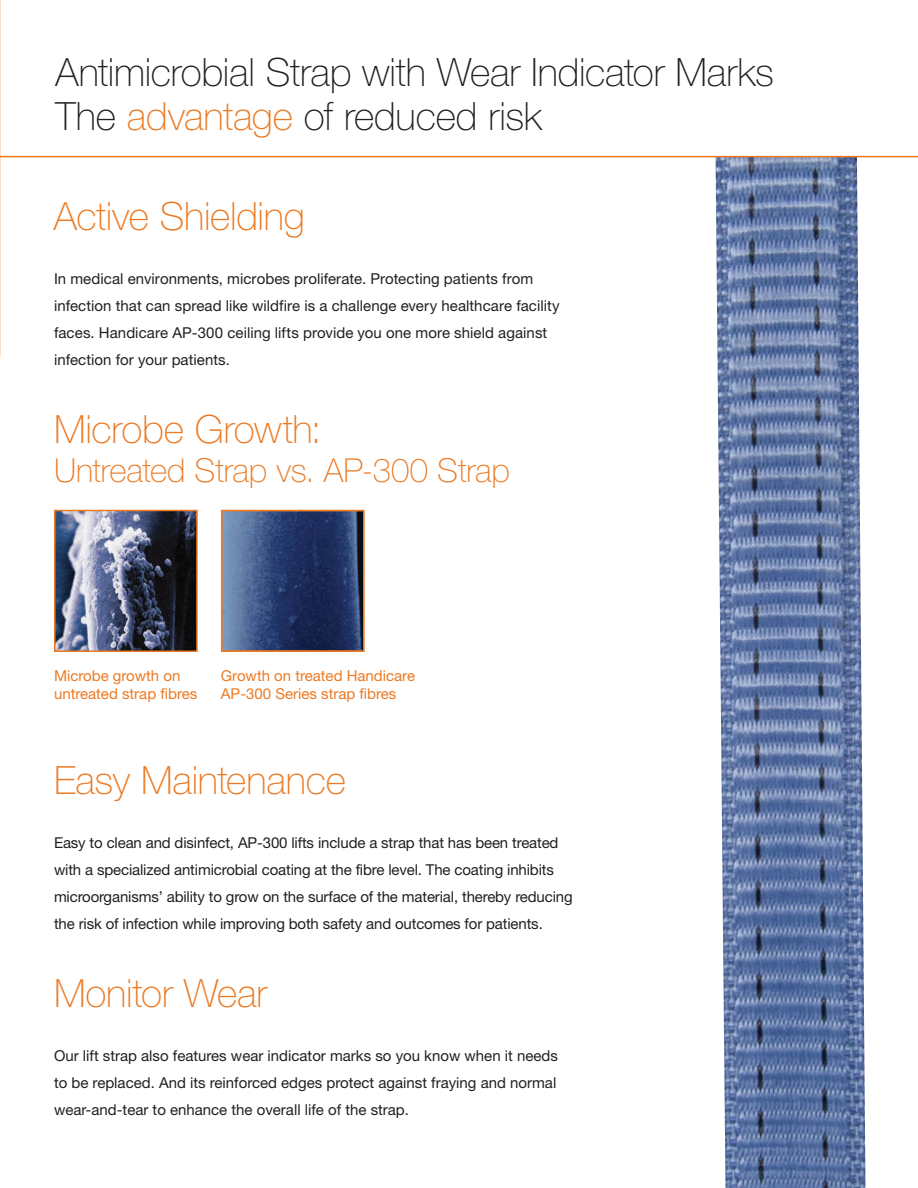
<style>
.page{position:relative;width:918px;height:1188px;background:#fff}
.page>*{position:absolute;margin:0;border:0;box-sizing:border-box;transform-origin:0 0}
.t1{font:100 39px/43.7px "Helvetica Neue";letter-spacing:-.005em;color:#231f20}
.t2{font:100 39px "Helvetica Neue";letter-spacing:-.01em;color:#ec7a23}
.t3{font:100 33px "Helvetica Neue";letter-spacing:-.005em;color:#ec7a23}
.t4{font:15px/27px "Helvetica Neue";letter-spacing:-.01em;color:#231f20}
.t5{font:15px/18px "Helvetica Neue";color:#ec7a23}
.s1{color:#ec7a23}
</style>
<div class="page">
<img style="left:716px;top:157px;width:149px;height:1031px">
<hr style="left:0;top:156px;width:918px;height:1px;background:#ec7a23">
<img style="left:57px;top:513px;width:138px;height:136px">
<div style="left:54px;top:510px;width:144px;height:142px;border:2px solid #ec7a23"></div>
<img style="left:225px;top:514px;width:136px;height:134px">
<div style="left:221px;top:510px;width:144px;height:142px;border:2px solid #ec7a23"></div>
<h1 class="t1" style="left:55px;top:51px;width:720px">Antimicrobial Strap with Wear Indicator Marks<br>The <span class="s1">advantage</span> of reduced risk</h1>
<h1 class="t2" style="left:54px;top:194px;width:252px">Active Shielding</h1>
<p class="t4" style="left:54px;top:265px;width:507px">In medical environments, microbes proliferate. Protecting patients from infection that can spread like wildfire is a challenge every healthcare facility faces. Handicare AP-300 ceiling lifts provide you one more shield against infection for your patients.</p>
<h1 class="t2" style="left:54px;top:407px;width:269px">Microbe Growth:</h1>
<h2 class="t3" style="left:54px;top:452px;width:457px">Untreated Strap vs. AP-300 Strap</h2>
<p class="t5" style="left:54px;top:666px;width:145px">Microbe growth on untreated strap fibres</p>
<p class="t5" style="left:221px;top:666px;width:196px">Growth on treated Handicare<br>AP-300 Series strap fibres</p>
<h1 class="t2" style="left:54px;top:758px;width:294px">Easy Maintenance</h1>
<p class="t4" style="left:54px;top:829px;width:520px">Easy to clean and disinfect, AP-300 lifts include a strap that has been treated with a specialized antimicrobial coating at the fibre level. The coating inhibits microorganisms’ ability to grow on the surface of the material, thereby reducing the risk of infection while improving both safety and outcomes for patients.</p>
<h1 class="t2" style="left:54px;top:971px;width:215px">Monitor Wear</h1>
<p class="t4" style="left:54px;top:1042px;width:505px;text-align:justify">Our lift strap also features wear indicator marks so you know when it needs to be replaced. And its reinforced edges protect against fraying and normal wear-and-tear to enhance the overall life of the strap.</p>
</div>
